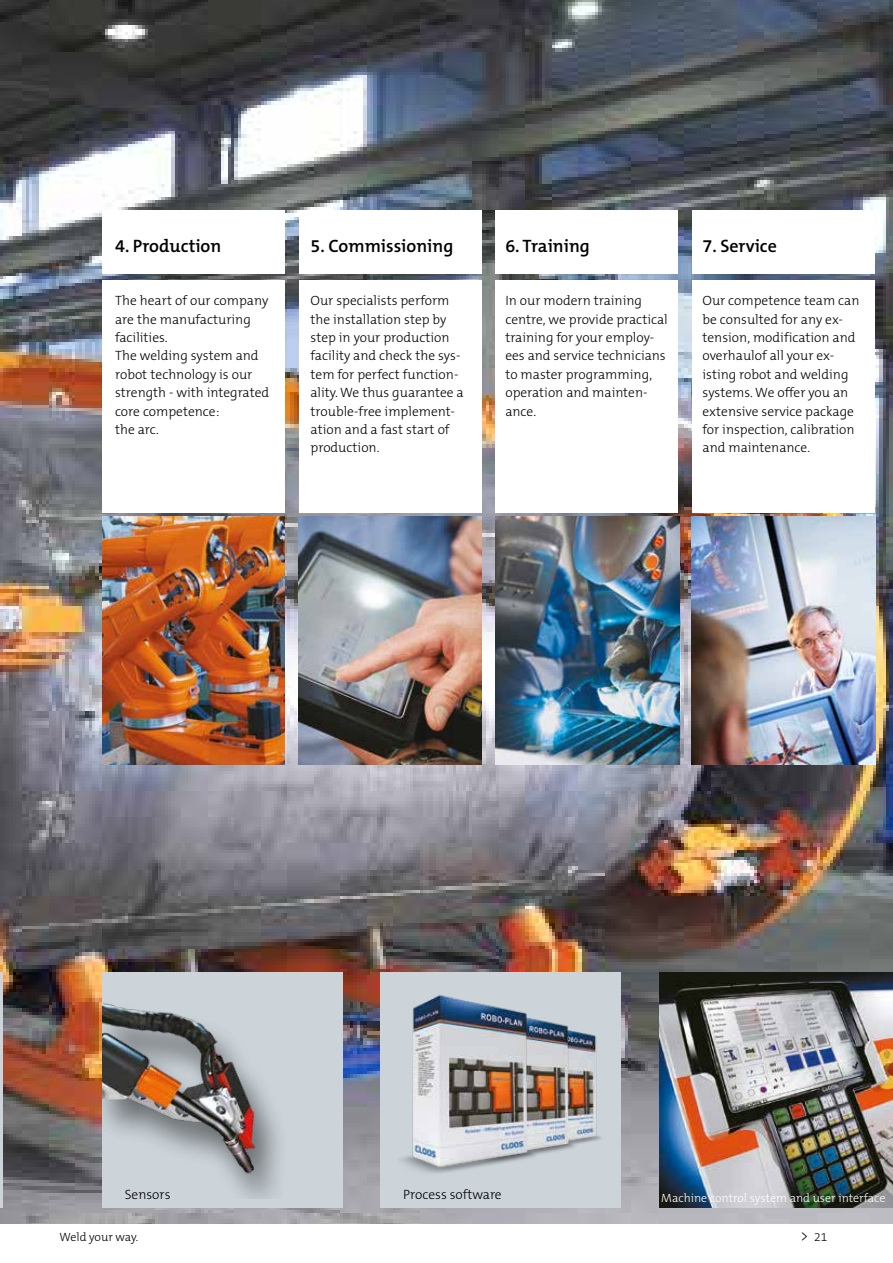
<style>
.page{position:relative;width:893px;height:1263px;background:#fff}
.page>*{position:absolute;margin:0;border:0;box-sizing:border-box;transform-origin:0 0}
.t1{font:600 18px "The Mix B6";color:#000}
.t2{font:300 13.5px/18.3px "The Mix B3";color:#000}
.t3{font:300 12px "The Mix B3";color:#fff}
.t4{font:300 12px "The Mix B3";color:#000}
.s1{font-size:15px}
</style>
<div class="page">
<img style="left:0;top:0;width:893px;height:1223px">
<img style="left:102px;top:516px;width:183px;height:248px">
<div style="left:102px;top:210px;width:183px;height:63px;background:#fff"></div>
<div style="left:299px;top:210px;width:182px;height:63px;background:#fff"></div>
<div style="left:495px;top:210px;width:183px;height:63px;background:#fff"></div>
<div style="left:692px;top:210px;width:182px;height:64px;background:#fff"></div>
<div style="left:102px;top:281px;width:183px;height:232px;background:#fff"></div>
<div style="left:299px;top:281px;width:182px;height:232px;background:#fff"></div>
<div style="left:495px;top:281px;width:183px;height:232px;background:#fff"></div>
<div style="left:692px;top:281px;width:182px;height:232px;background:#fff"></div>
<hr style="left:0;top:972px;width:3px;height:236px;background:#ccd4da">
<div style="left:102px;top:972px;width:241px;height:236px;background:#ccd4da"></div>
<div style="left:381px;top:972px;width:240px;height:236px;background:#ccd4da"></div>
<img style="left:102px;top:1003px;width:178px;height:192px">
<img style="left:579px;top:1032px;width:22px;height:112px">
<img style="left:540px;top:1020px;width:39px;height:134px">
<img style="left:401px;top:995px;width:139px;height:178px">
<img style="left:659px;top:972px;width:234px;height:236px">
<img style="left:299px;top:516px;width:182px;height:248px">
<img style="left:495px;top:516px;width:184px;height:248px">
<img style="left:692px;top:516px;width:184px;height:248px">
<h1 class="t1" style="left:115px;top:236px;width:108px">4. Production</h1>
<h1 class="t1" style="left:311px;top:236px;width:144px">5. Commissioning</h1>
<h1 class="t1" style="left:505px;top:236px;width:86px">6. Training</h1>
<h1 class="t1" style="left:702px;top:236px;width:76px">7. Service</h1>
<p class="t2" style="left:115px;top:292px;width:156px">The heart of our company are the manufacturing facilities.<br>The welding system and robot technology is our strength - with integrated core competence:<br>the arc.</p>
<p class="t2" style="left:311px;top:292px;width:155px">Our specialists perform the installation step by step in your production facility and check the sys&shy;tem for perfect function&shy;ality. We thus guarantee a trouble-free implement&shy;ation and a fast start of production.</p>
<p class="t2" style="left:505px;top:292px;width:164px">In our modern training centre, we provide practical training for your employ&shy;ees and service technicians to master programming, operation and mainten&shy;ance.</p>
<p class="t2" style="left:702px;top:292px;width:158px">Our competence team can be consulted for any ex&shy;tension, modification and overhaulof all your ex&shy;isting robot and welding systems. We offer you an extensive service package for inspection, calibration and maintenance.</p>
<p class="t2" style="left:125px;top:1186px;width:47px">Sensors</p>
<p class="t2" style="left:403px;top:1185px;width:100px">Process software</p>
<p class="t3" style="left:661px;top:1191px;width:226px">Machine control system and user interface</p>
<p class="t4" style="left:60px;top:1230px;width:80px">Weld your way.</p>
<p class="t4" style="left:800px;top:1230px;width:29px"><span class="s1">&gt;</span> 21</p>
</div>
